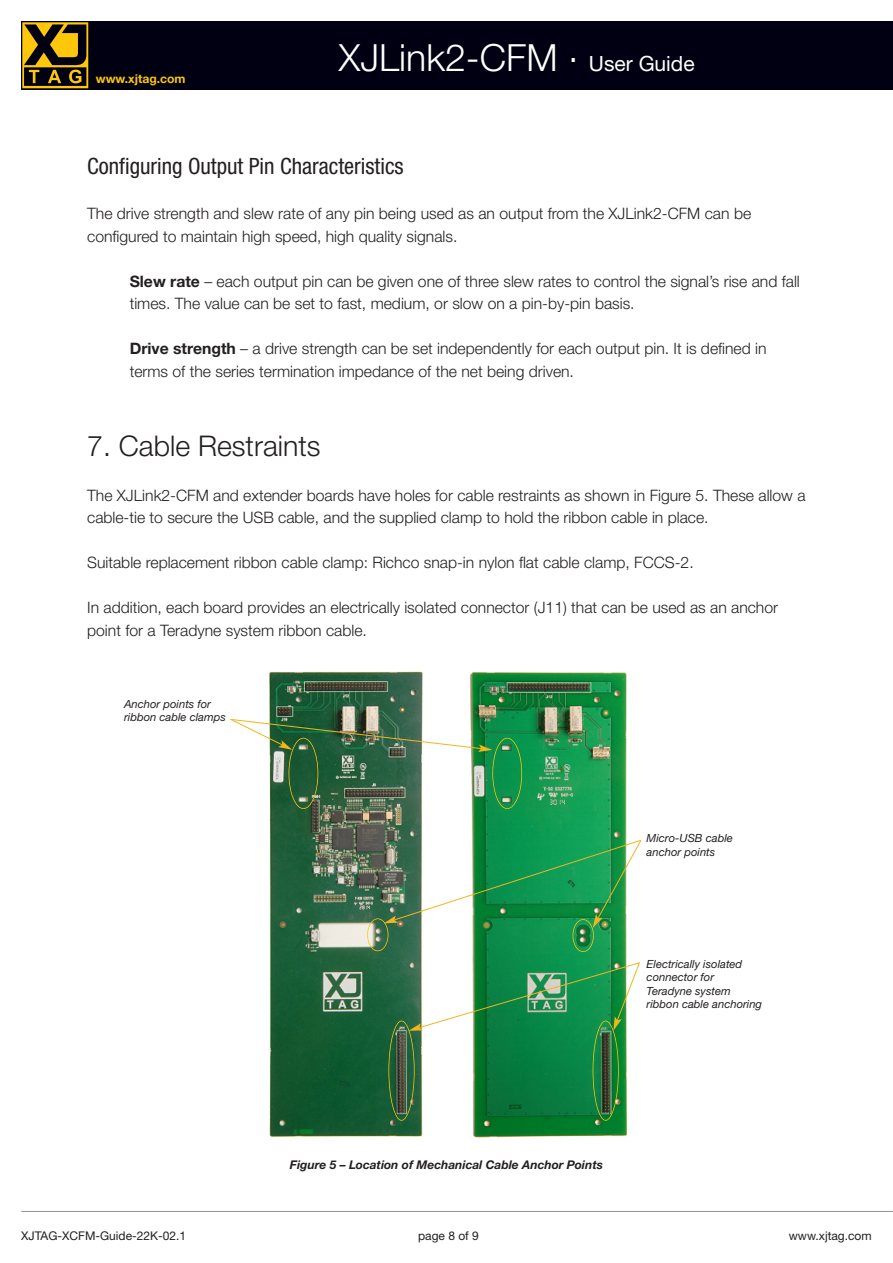
<style>
.page{position:relative;width:893px;height:1263px;background:#fff}
.page>*{position:absolute;margin:0;border:0;box-sizing:border-box;transform-origin:0 0}
.t1{font:300 37.5px "Helvetica Neue LT";color:#fff}
.t2{font:300 28.5px "Helvetica Neue LT";color:#231f20}
.t3{font:condensed 22.5px "Helvetica Neue";color:#231f20}
.t4{font:300 15.75px/22.5px "Helvetica Neue LT";color:#231f20}
.t5{font:700 12.15px "Helvetica Neue LT";color:#fec70c}
.t6{font:12px "Helvetica Neue LT";color:#231f20}
.t7{font:italic 700 12px "Helvetica Neue LT";color:#231f20}
.t8{font:italic 11.25px/13.5px "Helvetica Neue LT";color:#231f20}
.s1{font-weight:400;font-size:21px}
.s2{font-weight:700}
</style>
<div class="page">
<hr style="left:21px;top:1211px;width:872px;height:1px;background:#8f9299">
<div style="left:21px;top:21px;width:872px;height:68px;background:#000012"></div>
<svg style="left:22px;top:22px;width:66px;height:66px"></svg>
<img style="left:269px;top:671px;width:154px;height:466px">
<img style="left:470px;top:671px;width:157px;height:467px">
<svg style="left:384px;top:839px;width:258px;height:89px"></svg>
<svg style="left:409px;top:962px;width:231px;height:69px"></svg>
<img style="left:230px;top:718px;width:262px;height:34px">
<div style="left:289px;top:738px;width:29px;height:71px;border:2px solid #fec70c;border-radius:50%"></div>
<div style="left:388px;top:1020px;width:27px;height:101px;border:2px solid #fec70c;border-radius:50%"></div>
<div style="left:593px;top:1020px;width:26px;height:101px;border:2px solid #fec70c;border-radius:50%"></div>
<div style="left:367px;top:918px;width:21px;height:33px;border:2px solid #fec70c;border-radius:50%"></div>
<div style="left:572px;top:919px;width:22px;height:33px;border:2px solid #fec70c;border-radius:50%"></div>
<div style="left:492px;top:738px;width:30px;height:71px;border:2px solid #fec70c;border-radius:50%"></div>
<p class="t5" style="left:96px;top:72px;width:91px">www.xjtag.com</p>
<h1 class="t1" style="left:339px;top:35px;width:357px">XJLink2-CFM . <span class="s1">User Guide</span></h1>
<h3 class="t3" style="left:87px;top:153px;width:318px">Configuring Output Pin Characteristics</h3>
<p class="t4" style="left:87px;top:202px;width:665px">The drive strength and slew rate of any pin being used as an output from the XJLink2-CFM can be configured to maintain high speed, high quality signals.</p>
<p class="t4" style="left:130px;top:269px;width:672px"><span class="s2">Slew rate</span> – each output pin can be given one of three slew rates to control the signal’s rise and fall times. The value can be set to fast, medium, or slow on a pin-by-pin basis.</p>
<p class="t4" style="left:130px;top:337px;width:638px"><span class="s2">Drive strength</span> – a drive strength can be set independently for each output pin. It is defined in terms of the series termination impedance of the net being driven.</p>
<h2 class="t2" style="left:87px;top:428px;width:235px">7. Cable Restraints</h2>
<p class="t4" style="left:87px;top:483px;width:720px">The XJLink2-CFM and extender boards have holes for cable restraints as shown in Figure 5. These allow a cable-tie to secure the USB cable, and the supplied clamp to hold the ribbon cable in place.</p>
<p class="t4" style="left:87px;top:551px;width:608px">Suitable replacement ribbon cable clamp: Richco snap-in nylon flat cable clamp, FCCS-2.</p>
<p class="t4" style="left:87px;top:596px;width:692px">In addition, each board provides an electrically isolated connector (J11) that can be used as an anchor point for a Teradyne system ribbon cable.</p>
<p class="t8" style="left:124px;top:697px;width:103px">Anchor points for ribbon cable clamps</p>
<p class="t8" style="left:647px;top:831px;width:88px">Micro-USB cable anchor points</p>
<p class="t8" style="left:647px;top:956px;width:117px">Electrically isolated connector for<br>Teradyne system ribbon cable anchoring</p>
<p class="t7" style="left:290px;top:1157px;width:315px">Figure 5 – Location of Mechanical Cable Anchor Points</p>
<p class="t6" style="left:21px;top:1229px;width:166px">XJTAG-XCFM-Guide-22K-02.1</p>
<p class="t6" style="left:789px;top:1229px;width:84px">www.xjtag.com</p>
<p class="t6" style="left:418px;top:1229px;width:62px">page 8 of 9</p>
</div>
